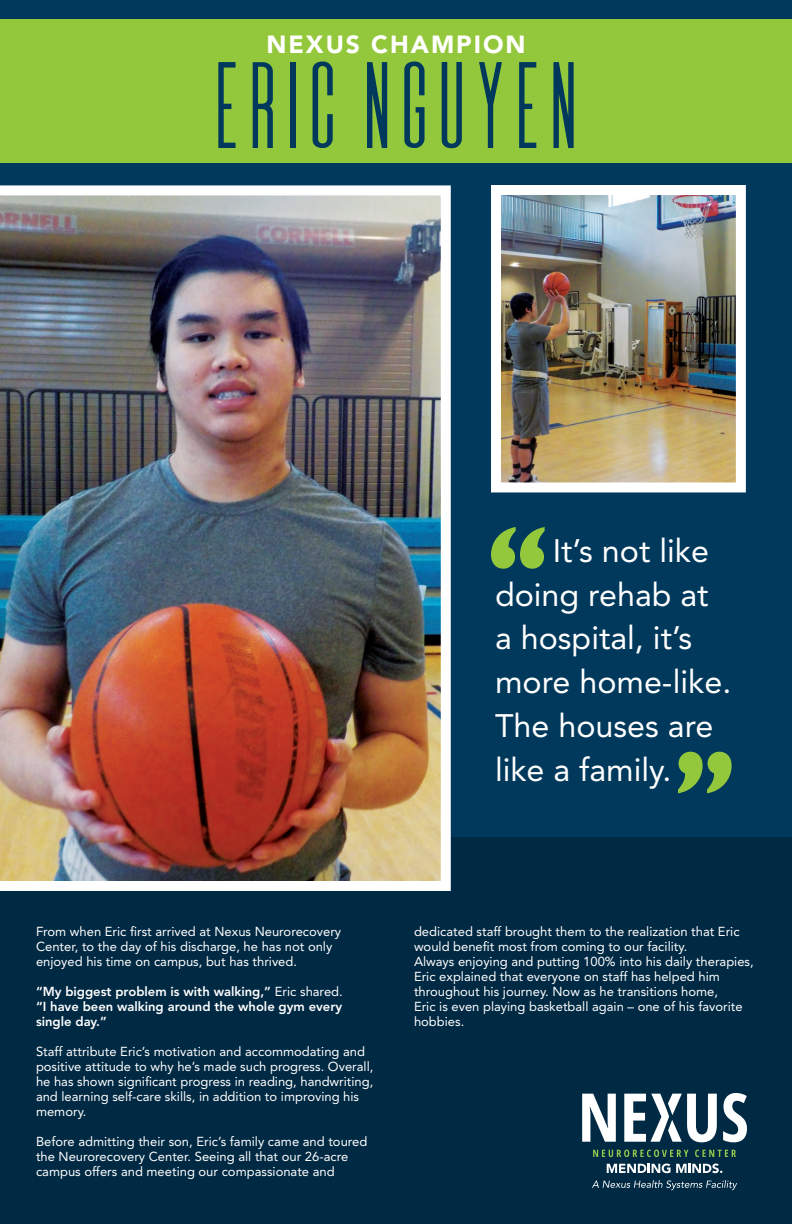
<style>
.page{position:relative;width:792px;height:1224px;background:#00395c}
.page>*{position:absolute;margin:0;border:0;box-sizing:border-box;transform-origin:0 0}
.t1{font:107.3px "De Valencia";letter-spacing:-.24em;color:#00395c}
.t2{font:32.3px/43.8px "Avenir";color:#fff}
.t3{font:900 24.6px "Avenir";letter-spacing:.08em;color:#fff}
.t4{font:13px/15px "Avenir";color:#fff}
.t5{font:800 13px/15px "Avenir";color:#fff;text-align:justify}
.s1{font-weight:400}
</style>
<div class="page">
<div style="left:0;top:837px;width:792px;height:387px;background:#002943"></div>
<img style="left:0;top:185px;width:451px;height:706px">
<div style="left:0;top:19px;width:792px;height:144px;background:#94c83c"></div>
<img style="left:502px;top:196px;width:233px;height:285px">
<div style="left:491px;top:185px;width:255px;height:307px;border:10px solid #fff"></div>
<svg style="left:491px;top:527px;width:54px;height:42px"></svg>
<svg style="left:678px;top:752px;width:54px;height:41px"></svg>
<svg style="left:592px;top:1180px;width:145px;height:10px"></svg>
<svg style="left:607px;top:1164px;width:115px;height:9px"></svg>
<svg style="left:582px;top:1094px;width:34px;height:48px"></svg>
<svg style="left:624px;top:1094px;width:93px;height:48px"></svg>
<svg style="left:723px;top:1093px;width:24px;height:49px"></svg>
<svg style="left:593px;top:1150px;width:95px;height:7px"></svg>
<svg style="left:695px;top:1150px;width:41px;height:7px"></svg>
<h3 class="t3" style="left:266px;top:30px;width:261px">NEXUS CHAMPION</h3>
<h1 class="t1" style="left:197px;top:46px;width:400px">ERICNGUYEN</h1>
<h2 class="t2" style="left:495px;top:529px;width:238px;text-indent:58px">It’s not like doing rehab at a hospital, it’s more home-like.<br>The houses are like a family.</h2>
<p class="t4" style="left:36px;top:924px;width:307px">From when Eric first arrived at Nexus Neurorecovery<br>Center, to the day of his discharge, he has not only enjoyed his time on campus, but has thrived.</p>
<p class="t5" style="left:36px;top:984px;width:308px">“My biggest problem is with walking,” <span class="s1">Eric shared. </span>“I have been walking around the whole gym every single day.”</p>
<p class="t4" style="left:36px;top:1044px;width:339px">Staff attribute Eric’s motivation and accommodating and positive attitude to why he’s made such progress. Overall, he has shown significant progress in reading, handwriting, and learning self-care skills, in addition to improving his memory.</p>
<p class="t4" style="left:36px;top:1134px;width:333px">Before admitting their son, Eric’s family came and toured the Neurorecovery Center. Seeing all that our 26-acre campus offers and meeting our compassionate and</p>
<p class="t4" style="left:414px;top:924px;width:341px">dedicated staff brought them to the realization that Eric would benefit most from coming to our facility.<br>Always enjoying and putting 100% into his daily therapies, Eric explained that everyone on staff has helped him throughout his journey. Now as he transitions home,<br>Eric is even playing basketball again – one of his favorite hobbies.</p>
</div>
